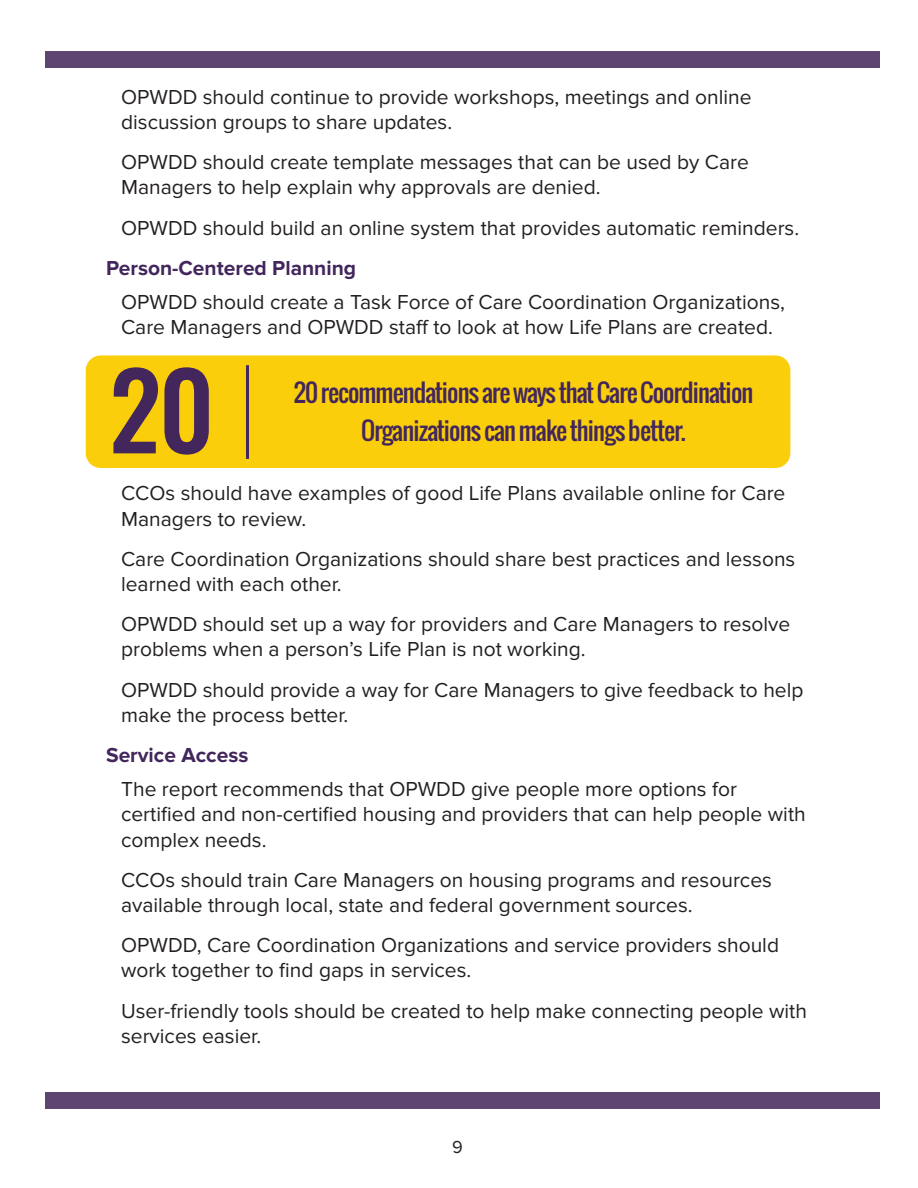
<style>
.page{position:relative;width:918px;height:1188px;background:#fff}
.page>*{position:absolute;margin:0;border:0;box-sizing:border-box;transform-origin:0 0}
.t1{font:500 105px "Oswald";color:#42265c}
.t2{font:24px "Oswald";letter-spacing:-.035em;color:#42265c}
.t3{font:21px/25.2px "Proxima Nova";color:#231f20}
.t4{font:700 21px "Proxima Nova";color:#42265c}
.t5{font:18px "Proxima Nova";color:#231f20}
</style>
<div class="page">
<div style="left:45px;top:51px;width:834px;height:17px;background:#5e4670"></div>
<div style="left:45px;top:1092px;width:834px;height:17px;background:#5e4670"></div>
<div style="left:86px;top:355px;width:704px;height:113px;background:#face0b;border-radius:15px"></div>
<hr style="left:246px;top:365px;width:3px;height:94px;background:#42265c">
<p class="t3" style="left:121px;top:86px;width:632px">OPWDD should continue to provide workshops, meetings and online discussion groups to share updates.</p>
<p class="t3" style="left:121px;top:152px;width:629px">OPWDD should create template messages that can be used by Care<br>Managers to help explain why approvals are denied.</p>
<p class="t3" style="left:121px;top:217px;width:680px">OPWDD should build an online system that provides automatic reminders.</p>
<h3 class="t4" style="left:106px;top:261px;width:252px">Person-Centered Planning</h3>
<p class="t3" style="left:121px;top:291px;width:665px">OPWDD should create a Task Force of Care Coordination Organizations,<br>Care Managers and OPWDD staff to look at how Life Plans are created.</p>
<p class="t1" style="left:109px;top:328px;width:107px">20</p>
<p class="t2" style="left:294px;top:382px;width:461px">20 recommendations are ways that Care Coordination</p>
<p class="t2" style="left:361px;top:420px;width:326px">Organizations can make things better.</p>
<p class="t3" style="left:121px;top:483px;width:666px">CCOs should have examples of good Life Plans available online for Care<br>Managers to review.</p>
<p class="t3" style="left:121px;top:548px;width:676px">Care Coordination Organizations should share best practices and lessons learned with each other.</p>
<p class="t3" style="left:121px;top:614px;width:671px">OPWDD should set up a way for providers and Care Managers to resolve problems when a person’s Life Plan is not working.</p>
<p class="t3" style="left:121px;top:679px;width:684px">OPWDD should provide a way for Care Managers to give feedback to help make the process better.</p>
<h3 class="t4" style="left:106px;top:748px;width:144px">Service Access</h3>
<p class="t3" style="left:121px;top:779px;width:686px">The report recommends that OPWDD give people more options for certified and non-certified housing and providers that can help people with complex needs.</p>
<p class="t3" style="left:121px;top:869px;width:652px">CCOs should train Care Managers on housing programs and resources available through local, state and federal government sources.</p>
<p class="t3" style="left:121px;top:935px;width:660px">OPWDD, Care Coordination Organizations and service providers should work together to find gaps in services.</p>
<p class="t3" style="left:121px;top:1000px;width:687px">User-friendly tools should be created to help make connecting people with services easier.</p>
<p class="t5" style="left:452px;top:1141px;width:12px">9</p>
</div>
